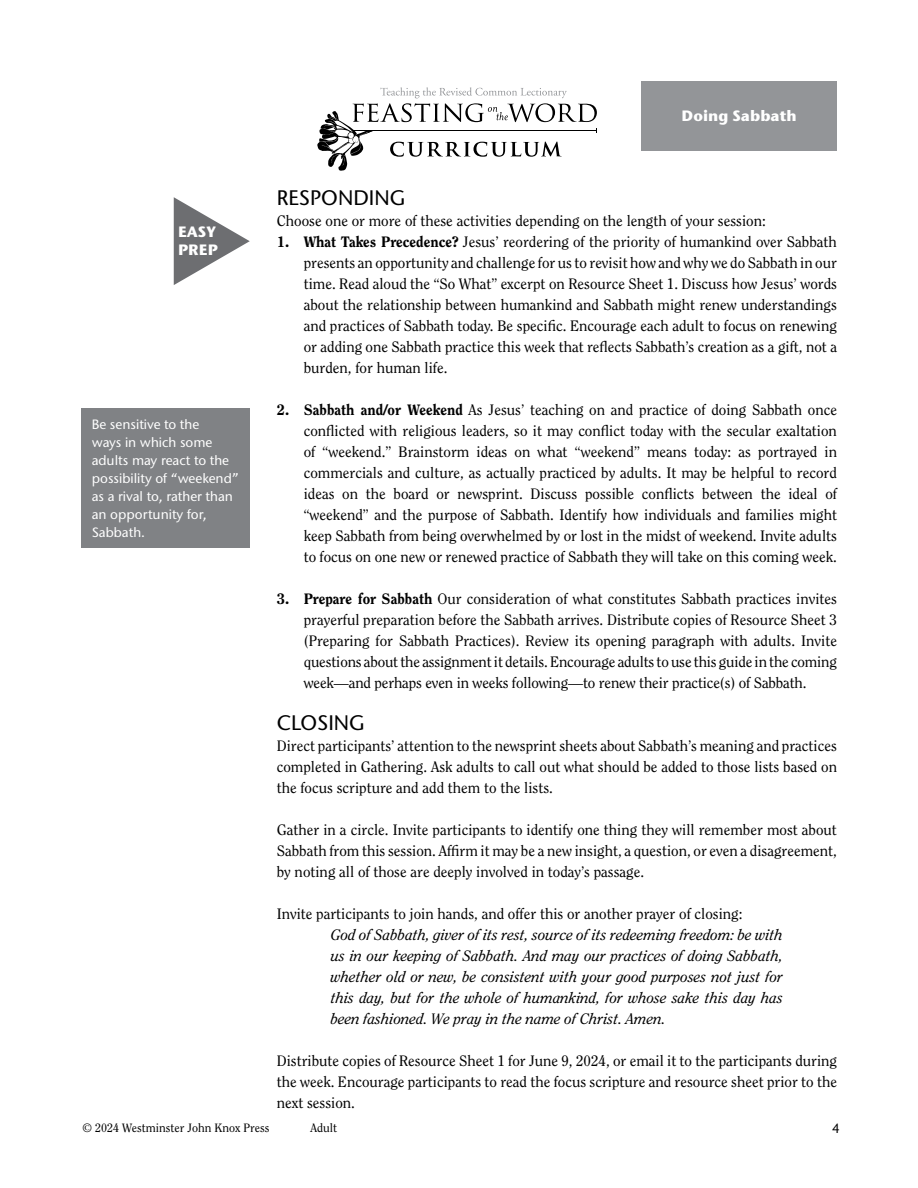
<style>
.page{position:relative;width:918px;height:1188px;background:#fff}
.page>*{position:absolute;margin:0;border:0;box-sizing:border-box;transform-origin:0 0}
.t1{font:500 21px "Stone Sans ITC Std";color:#000}
.t2{font:15px/21px "Clearface Std";color:#000;text-align:justify}
.t3{font:italic 15px/21px "Clearface Std";color:#000;text-align:justify}
.t4{font:700 15px/18px "Stone Sans ITC Std";color:#fff}
.t5{font:500 13.5px/18px "Stone Sans ITC Std";color:#fff}
.t6{font:500 13.5px "Stone Sans ITC Std";color:#000}
.t7{font:12px "Clearface Std";color:#000}
.s1{font-weight:800}
</style>
<div class="page">
<svg style="left:317px;top:87px;width:280px;height:84px"></svg>
<div style="left:641px;top:81px;width:196px;height:69px;background:#939598"></div>
<svg style="left:174px;top:197px;width:76px;height:88px"></svg>
<div style="left:81px;top:408px;width:169px;height:140px;background:#808285"></div>
<p class="t4" style="left:178px;top:222px;width:41px">EASY<br>PREP</p>
<p class="t5" style="left:92px;top:415px;width:148px">Be sensitive to the<br>ways in which some adults may react to the possibility of “weekend” as a rival to, rather than an opportunity for,<br>Sabbath.</p>
<p class="t4" style="left:682px;top:107px;width:117px">Doing Sabbath</p>
<h1 class="t1" style="left:277px;top:185px;width:130px">RESPONDING</h1>
<p class="t2" style="left:277px;top:211px;width:491px">Choose one or more of these activities depending on the length of your session:</p>
<p class="t2" style="left:304px;top:232px;width:535px;text-indent:-27px"><span class="s1">1. What Takes Precedence?</span> Jesus’ reordering of the priority of humankind over Sabbath presents an opportunity and challenge for us to revisit how and why we do Sabbath in our time. Read aloud the “So What” excerpt on Resource Sheet 1. Discuss how Jesus’ words about the relationship between humankind and Sabbath might renew understandings and practices of Sabbath today. Be specific. Encourage each adult to focus on renewing or adding one Sabbath practice this week that reflects Sabbath’s creation as a gift, not a burden, for human life.</p>
<p class="t2" style="left:304px;top:400px;width:535px;text-indent:-27px"><span class="s1">2. Sabbath and/or Weekend</span> As Jesus’ teaching on and practice of doing Sabbath once conflicted with religious leaders, so it may conflict today with the secular exaltation of “weekend.” Brainstorm ideas on what “weekend” means today: as portrayed in commercials and culture, as actually practiced by adults. It may be helpful to record ideas on the board or newsprint. Discuss possible conflicts between the ideal of “weekend” and the purpose of Sabbath. Identify how individuals and families might keep Sabbath from being overwhelmed by or lost in the midst of weekend. Invite adults to focus on one new or renewed practice of Sabbath they will take on this coming week.</p>
<p class="t2" style="left:304px;top:589px;width:535px;text-indent:-27px"><span class="s1">3. Prepare for Sabbath</span> Our consideration of what constitutes Sabbath practices invites prayerful preparation before the Sabbath arrives. Distribute copies of Resource Sheet 3 (Preparing for Sabbath Practices). Review its opening paragraph with adults. Invite questions about the assignment it details. Encourage adults to use this guide in the coming week—and perhaps even in weeks following—to renew their practice(s) of Sabbath.</p>
<h1 class="t1" style="left:277px;top:710px;width:90px">CLOSING</h1>
<p class="t2" style="left:277px;top:736px;width:562px">Direct participants’ attention to the newsprint sheets about Sabbath’s meaning and practices completed in Gathering. Ask adults to call out what should be added to those lists based on the focus scripture and add them to the lists.</p>
<p class="t2" style="left:277px;top:820px;width:562px">Gather in a circle. Invite participants to identify one thing they will remember most about Sabbath from this session. Affirm it may be a new insight, a question, or even a disagreement, by noting all of those are deeply involved in today’s passage.</p>
<p class="t2" style="left:277px;top:904px;width:467px">Invite participants to join hands, and offer this or another prayer of closing:</p>
<p class="t3" style="left:331px;top:925px;width:454px">God of Sabbath, giver of its rest, source of its redeeming freedom: be with us in our keeping of Sabbath. And may our practices of doing Sabbath, whether old or new, be consistent with your good purposes not just for this day, but for the whole of humankind, for whose sake this day has been fashioned. We pray in the name of Christ. Amen.</p>
<p class="t2" style="left:277px;top:1051px;width:562px">Distribute copies of Resource Sheet 1 for June 9, 2024, or email it to the participants during the week. Encourage participants to read the focus scripture and resource sheet prior to the next session.</p>
<p class="t7" style="left:82px;top:1121px;width:189px">© 2024 Westminster John Knox Press</p>
<p class="t7" style="left:310px;top:1121px;width:28px">Adult</p>
<p class="t6" style="left:832px;top:1120px;width:9px">4</p>
</div>
